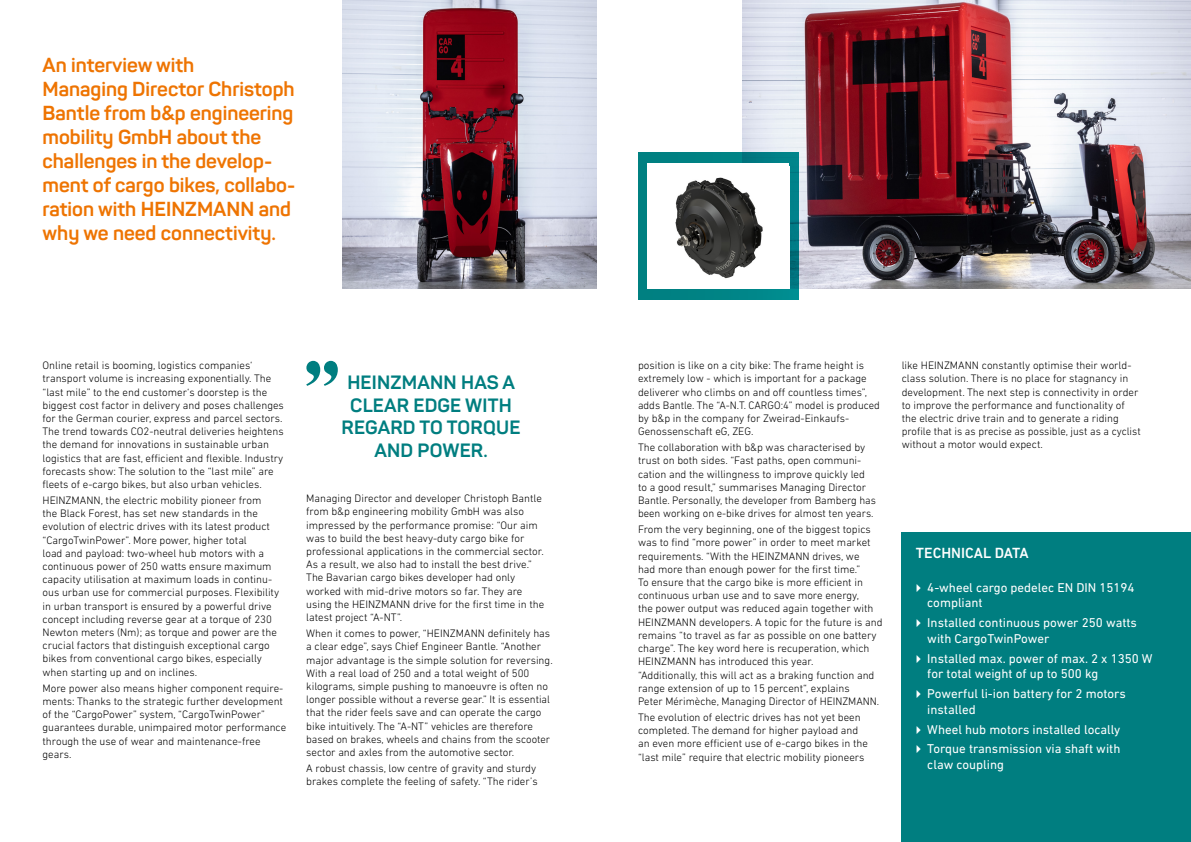
<style>
.page{position:relative;width:1191px;height:842px;background:#fff}
.page>*{position:absolute;margin:0;border:0;box-sizing:border-box;transform-origin:0 0}
.t1{font:700 20px/24px "Sahar";color:#ee7402}
.t2{font:700 19px/22.8px "Sahar";letter-spacing:.01em;color:#007e80;text-align:center}
.t3{font:500 15px "DIN Next LT Pro";color:#fff}
.t4{font:13px/15.6px "DIN Next LT Pro";color:#fff}
.t5{font:300 11px/13.2px "DIN Next LT Pro";color:#000}
</style>
<div class="page">
<img style="left:342px;top:0;width:254px;height:289px">
<svg style="left:306px;top:361px;width:32px;height:25px"></svg>
<img style="left:742px;top:0;width:449px;height:289px">
<svg style="left:638px;top:153px;width:160px;height:146px;background:#058386"></svg>
<div style="left:647px;top:163px;width:142px;height:126px;background:#fff"></div>
<img style="left:675px;top:177px;width:88px;height:102px">
<div style="left:901px;top:532px;width:290px;height:310px;background:#007e80"></div>
<h1 class="t1" style="left:43px;top:53px;width:254px">An interview with<br>Managing Director Christoph<br>Bantle from b&amp;p engineering mobility GmbH about the challenges in the develop&shy;ment of cargo bikes, collabo&shy;ration with HEINZMANN and why we need connectivity.</h1>
<p class="t5" style="left:43px;top:359px;width:243px">Online retail is booming, logistics companies‘ transport volume is increasing exponentially. The “last mile” to the end customer‘s doorstep is the biggest cost factor in delivery and poses challenges for the German courier, express and parcel sectors.<br>The trend towards CO2-neutral deliveries heightens the demand for innovations in sustainable urban logistics that are fast, efficient and flexible. Industry forecasts show: The solution to the “last mile” are fleets of e-cargo bikes, but also urban vehicles.</p>
<p class="t5" style="left:43px;top:494px;width:238px">HEINZMANN, the electric mobility pioneer from<br>the Black Forest, has set new standards in the evolution of electric drives with its latest product “CargoTwinPower”. More power, higher total<br>load and payload: two-wheel hub motors with a continuous power of 250 watts ensure maximum capacity utilisation at maximum loads in continu&shy;ous urban use for commercial purposes. Flexibility in urban transport is ensured by a powerful drive concept including reverse gear at a torque of 230<br>Newton meters (Nm); as torque and power are the crucial factors that distinguish exceptional cargo bikes from conventional cargo bikes, especially when starting up and on inclines.</p>
<p class="t5" style="left:43px;top:681px;width:245px">More power also means higher component require&shy;ments: Thanks to the strategic further development of the “CargoPower” system, “CargoTwinPower” guarantees durable, unimpaired motor performance through the use of wear and maintenance-free gears.</p>
<h2 class="t2" style="left:341px;top:371px;width:180px">HEINZMANN HAS A<br>CLEAR EDGE WITH<br>REGARD TO TORQUE<br>AND POWER.</h2>
<p class="t5" style="left:306px;top:492px;width:240px">Managing Director and developer Christoph Bantle from b&amp;p engineering mobility GmbH was also impressed by the performance promise: “Our aim was to build the best heavy-duty cargo bike for professional applications in the commercial sector.<br>As a result, we also had to install the best drive.” The Bavarian cargo bikes developer had only worked with mid-drive motors so far. They are using the HEINZMANN drive for the first time in the latest project “A-NT”.</p>
<p class="t5" style="left:306px;top:627px;width:248px">When it comes to power, “HEINZMANN definitely has a clear edge”, says Chief Engineer Bantle. “Another major advantage is the simple solution for reversing.<br>With a real load of 250 and a total weight of 500 kilograms, simple pushing to manoeuvre is often no longer possible without a reverse gear.” It is essential that the rider feels save and can operate the cargo bike intuitively. The “A-NT” vehicles are therefore based on brakes, wheels and chains from the scooter sector and axles from the automotive sector.</p>
<p class="t5" style="left:306px;top:761px;width:233px">A robust chassis, low centre of gravity and sturdy brakes complete the feeling of safety. “The rider’s</p>
<p class="t5" style="left:638px;top:359px;width:243px">position is like on a city bike: The frame height is extremely low - which is important for a package deliverer who climbs on and off countless times”, adds Bantle. The “A-N.T. CARGO:4” model is produced by b&amp;p in the company for Zweirad-Einkaufs-Genossenschaft eG, ZEG.</p>
<p class="t5" style="left:638px;top:441px;width:239px">The collaboration with b&amp;p was characterised by trust on both sides. “Fast paths, open communi&shy;cation and the willingness to improve quickly led to a good result,” summarises Managing Director Bantle. Personally, the developer from Bamberg has been working on e-bike drives for almost ten years.</p>
<p class="t5" style="left:638px;top:523px;width:246px">From the very beginning, one of the biggest topics was to find “more power” in order to meet market requirements. “With the HEINZMANN drives, we<br>had more than enough power for the first time.”<br>To ensure that the cargo bike is more efficient in continuous urban use and to save more energy,<br>the power output was reduced again together with HEINZMANN developers. A topic for the future is and remains “to travel as far as possible on one battery charge”. The key word here is recuperation, which HEINZMANN has introduced this year.<br>“Additionally, this will act as a braking function and range extension of up to 15 percent“, explains<br>Peter Mérimèche, Managing Director of HEINZMANN.</p>
<p class="t5" style="left:638px;top:710px;width:231px">The evolution of electric drives has not yet been completed. The demand for higher payload and an even more efficient use of e-cargo bikes in the “last mile” require that electric mobility pioneers</p>
<p class="t5" style="left:901px;top:359px;width:240px">like HEINZMANN constantly optimise their world&shy;class solution. There is no place for stagnancy in development. The next step is connectivity in order to improve the performance and functionality of the electric drive train and to generate a riding profile that is as precise as possible, just as a cyclist without a motor would expect.</p>
<h3 class="t3" style="left:916px;top:544px;width:114px">TECHNICAL DATA</h3>
<p class="t4" style="left:927px;top:579px;width:209px">4-wheel cargo pedelec EN DIN 15194 compliant</p>
<p class="t4" style="left:927px;top:615px;width:211px">Installed continuous power 250 watts with CargoTwinPower</p>
<p class="t4" style="left:927px;top:650px;width:227px">Installed max. power of max. 2 x 1350 W for total weight of up to 500 kg</p>
<p class="t4" style="left:927px;top:686px;width:200px">Powerful li-ion battery for 2 motors installed</p>
<p class="t4" style="left:927px;top:719px;width:195px;line-height:19.9px">Wheel hub motors installed locally<br>Torque transmission via shaft with</p>
<p class="t4" style="left:927px;top:756px;width:78px">claw coupling</p>
</div>
